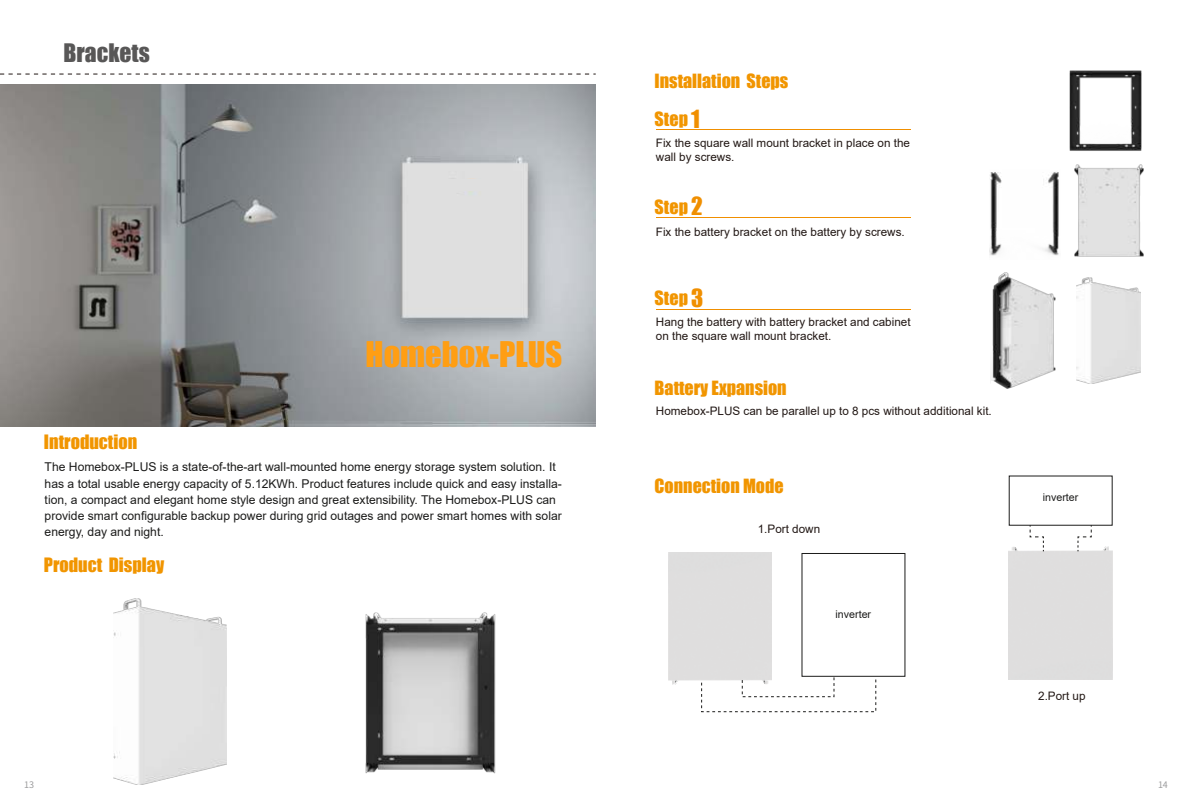
<style>
.page{position:relative;width:1191px;height:808px;background:#fff}
.page>*{position:absolute;margin:0;border:0;box-sizing:border-box;transform-origin:0 0}
.t1{font:32.5px "Impact";color:#ff9e13}
.t2{font:23.5px "Impact";color:#585757}
.t3{font:18.2px "Impact";color:#f19500}
.t4{font:18px "Impact";color:#f19500}
.t5{font:12.1px/16.2px "Arial";color:#1c1c1b}
.t6{font:11.7px/14px "Arial";color:#221815}
.t7{font:10.7px "Arial";color:#1c1c1b}
.t8{font:9px "Source Han Sans CN";color:#9c9c9d}
.s1{font-size:23px;color:#f08f00}
</style>
<div class="page">
<img style="left:0;top:84px;width:596px;height:343px">
<img style="left:365px;top:612px;width:131px;height:162px">
<img style="left:114px;top:598px;width:113px;height:187px">
<svg style="left:0;top:74px;width:596px;height:1px"></svg>
<img style="left:989px;top:172px;width:70px;height:84px">
<hr style="left:656px;top:129px;width:254px;height:1px;background:#f08f00">
<hr style="left:656px;top:217px;width:254px;height:1px;background:#f08f00">
<hr style="left:656px;top:309px;width:254px;height:1px;background:#f08f00">
<img style="left:1076px;top:278px;width:64px;height:105px">
<img style="left:1069px;top:70px;width:73px;height:81px">
<img style="left:1074px;top:164px;width:70px;height:93px">
<img style="left:990px;top:272px;width:66px;height:117px">
<div style="left:801px;top:553px;width:104px;height:124px;border:1px solid #1c1c1b"></div>
<svg style="left:1029px;top:525px;width:15px;height:26px"></svg>
<svg style="left:1077px;top:525px;width:15px;height:26px"></svg>
<svg style="left:701px;top:676px;width:175px;height:36px"></svg>
<div style="left:443px;top:179px;width:44px;height:12px;background:#dfdfdf"></div>
<h2 class="t2" style="left:64px;top:43px;width:88px">Brackets</h2>
<h3 class="t3" style="left:44px;top:434px;width:95px">Introduction</h3>
<h1 class="t1" style="left:366px;top:341px;width:198px">Homebox-PLUS</h1>
<p class="t5" style="left:45px;top:460px;width:519px">The Homebox-PLUS is a state-of-the-art wall-mounted home energy storage system solution. It has a total usable energy capacity of 5.12KWh. Product features include quick and easy installa&shy;tion, a compact and elegant home style design and great extensibility. The Homebox-PLUS can provide smart configurable backup power during grid outages and power smart homes with solar energy, day and night.</p>
<h3 class="t3" style="left:44px;top:557px;width:122px">Product Display</h3>
<h3 class="t4" style="left:654px;top:73px;width:135px">Installation Steps</h3>
<h3 class="t4" style="left:654px;top:111px;width:47px">Step <span class="s1">1</span></h3>
<p class="t6" style="left:656px;top:137px;width:256px">Fix the square wall mount bracket in place on the wall by screws.</p>
<h3 class="t4" style="left:654px;top:199px;width:49px">Step <span class="s1">2</span></h3>
<p class="t6" style="left:656px;top:226px;width:250px">Fix the battery bracket on the battery by screws.</p>
<h3 class="t4" style="left:654px;top:291px;width:50px">Step <span class="s1">3</span></h3>
<p class="t6" style="left:656px;top:316px;width:256px">Hang the battery with battery bracket and cabinet on the square wall mount bracket.</p>
<h3 class="t4" style="left:654px;top:380px;width:134px">Battery Expansion</h3>
<p class="t6" style="left:656px;top:405px;width:337px">Homebox-PLUS can be parallel up to 8 pcs without additional kit.</p>
<h3 class="t4" style="left:654px;top:479px;width:130px">Connection Mode</h3>
<p class="t6" style="left:758px;top:523px;width:64px">1.Port down</p>
<p class="t7" style="left:835px;top:610px;width:37px">inverter</p>
<p class="t7" style="left:1042px;top:493px;width:37px">inverter</p>
<p class="t6" style="left:1038px;top:690px;width:49px">2.Port up</p>
<p class="t8" style="left:24px;top:780px;width:11px">13</p>
<p class="t8" style="left:1158px;top:780px;width:11px">14</p>
</div>
